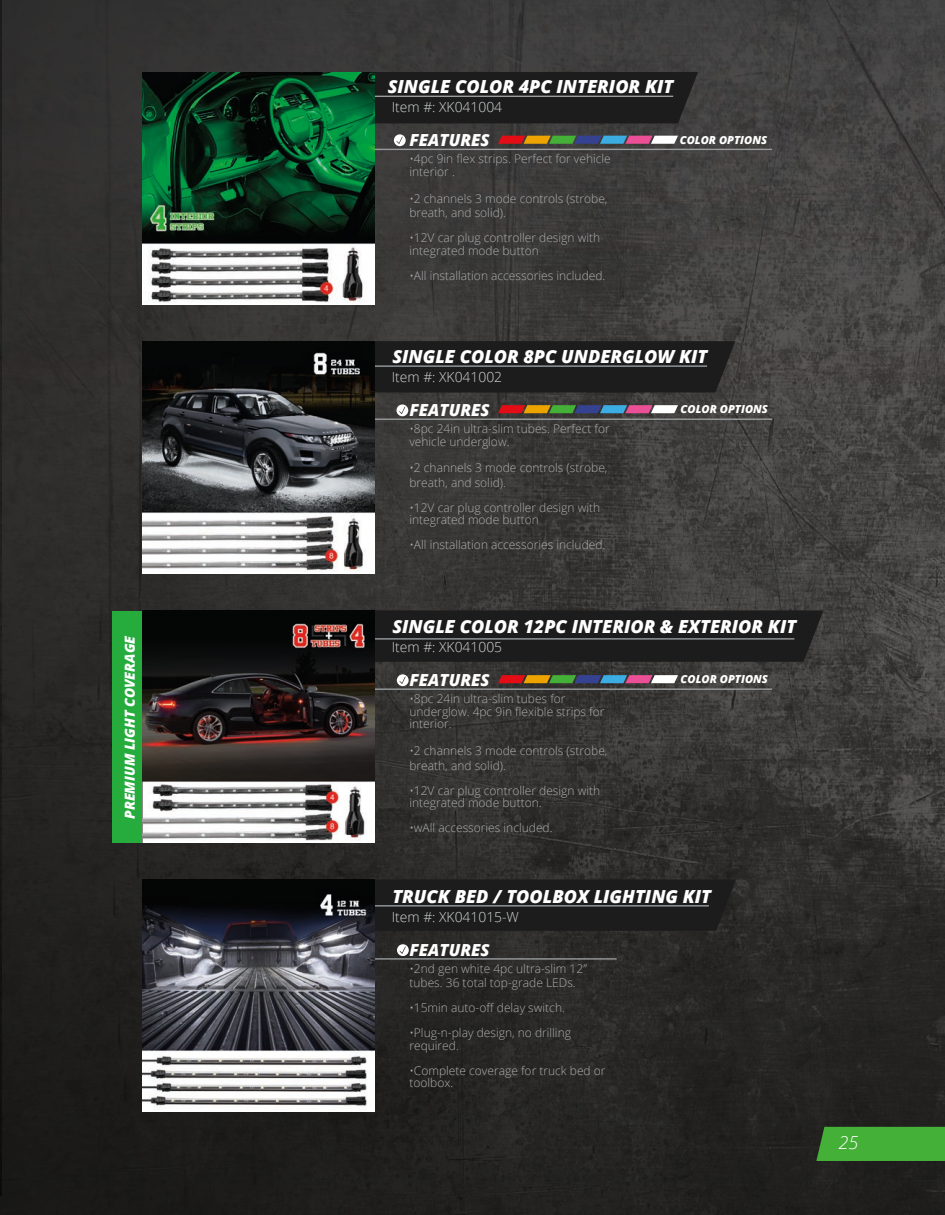
<style>
.page{position:relative;width:945px;height:1215px;background:#fff}
.page>*{position:absolute;margin:0;border:0;box-sizing:border-box;transform-origin:0 0}
.t1{font:italic 800 18px "Open Sans";color:#fff}
.t2{font:italic 300 18px "Open Sans";color:#fff}
.t3{font:italic 800 16.65px "Open Sans";color:#fff}
.t4{font:300 13.8px "Open Sans";color:#d1d6d8}
.t5{font:italic 800 13.8px "Open Sans";color:#fff}
.t6{font:300 12px/12.5px "Open Sans";color:#aeafb0}
.t7{font:italic 800 11.1px "Open Sans";color:#fff}
</style>
<div class="page">
<img style="left:0;top:0;width:945px;height:1215px">
<img style="left:0;top:0;width:1px;height:1195px">
<div style="left:375px;top:72px;width:323px;height:51px;background:#1d1c1c"></div>
<svg style="left:394px;top:134px;width:12px;height:12px"></svg>
<hr style="left:348px;top:96px;width:325px;height:1px;background:#989c9e">
<hr style="left:352px;top:149px;width:420px;height:1px;background:#989c9e">
<img style="left:143px;top:72px;width:232px;height:232px">
<svg style="left:498px;top:136px;width:180px;height:8px"></svg>
<div style="left:375px;top:341px;width:360px;height:52px;background:#1d1c1c"></div>
<svg style="left:396px;top:404px;width:12px;height:12px"></svg>
<hr style="left:352px;top:365px;width:355px;height:2px;background:#989c9e">
<hr style="left:352px;top:419px;width:420px;height:1px;background:#989c9e">
<svg style="left:498px;top:405px;width:180px;height:8px"></svg>
<img style="left:143px;top:341px;width:232px;height:232px">
<div style="left:112px;top:611px;width:31px;height:232px;background:#26ac3d"></div>
<div style="left:375px;top:610px;width:448px;height:52px;background:#1d1c1c"></div>
<svg style="left:397px;top:674px;width:12px;height:12px"></svg>
<hr style="left:352px;top:688px;width:420px;height:2px;background:#989c9e">
<svg style="left:498px;top:675px;width:180px;height:8px"></svg>
<hr style="left:352px;top:638px;width:442px;height:2px;background:#989c9e">
<img style="left:143px;top:610px;width:232px;height:233px">
<div style="left:348px;top:879px;width:388px;height:52px;background:#1d1c1c"></div>
<svg style="left:397px;top:944px;width:12px;height:12px"></svg>
<hr style="left:352px;top:958px;width:265px;height:2px;background:#989c9e">
<hr style="left:352px;top:905px;width:357px;height:2px;background:#989c9e">
<img style="left:143px;top:880px;width:232px;height:232px">
<div style="left:816px;top:1127px;width:129px;height:34px;background:#44b038"></div>
<p class="t5" style="left:119px;top:819px;width:185px;rotate:-90deg">PREMIUM LIGHT COVERAGE</p>
<p class="t1" style="left:388px;top:73px;width:287px">SINGLE COLOR 4PC INTERIOR KIT</p>
<p class="t4" style="left:392px;top:98px;width:112px">Item #: XK041004</p>
<p class="t3" style="left:409px;top:127px;width:82px">FEATURES</p>
<p class="t7" style="left:680px;top:132px;width:89px">COLOR OPTIONS</p>
<p class="t6" style="left:409px;top:153px;width:203px">•4pc 9in flex strips. Perfect for vehicle interior .</p>
<p class="t6" style="left:409px;top:191px;width:200px;line-height:14.4px">•2 channels 3 mode controls (strobe, breath, and solid).</p>
<p class="t6" style="left:409px;top:231px;width:192px">•12V car plug controller design with integrated mode button</p>
<p class="t6" style="left:409px;top:269px;width:198px">•All installation accessories included.</p>
<p class="t1" style="left:392px;top:343px;width:317px">SINGLE COLOR 8PC UNDERGLOW KIT</p>
<p class="t4" style="left:392px;top:367px;width:112px">Item #: XK041002</p>
<p class="t3" style="left:409px;top:397px;width:82px">FEATURES</p>
<p class="t7" style="left:681px;top:401px;width:89px">COLOR OPTIONS</p>
<p class="t6" style="left:409px;top:422px;width:202px">•8pc 24in ultra-slim tubes. Perfect for vehicle underglow.</p>
<p class="t6" style="left:409px;top:461px;width:200px;line-height:14.4px">•2 channels 3 mode controls (strobe, breath, and solid).</p>
<p class="t6" style="left:409px;top:501px;width:192px">•12V car plug controller design with integrated mode button</p>
<p class="t6" style="left:409px;top:538px;width:198px">•All installation accessories included.</p>
<p class="t1" style="left:392px;top:613px;width:406px">SINGLE COLOR 12PC INTERIOR &amp; EXTERIOR KIT</p>
<p class="t4" style="left:392px;top:638px;width:112px">Item #: XK041005</p>
<p class="t3" style="left:409px;top:667px;width:82px">FEATURES</p>
<p class="t7" style="left:681px;top:670px;width:89px">COLOR OPTIONS</p>
<p class="t6" style="left:409px;top:693px;width:197px">•8pc 24in ultra-slim tubes for underglow. 4pc 9in flexible strips for interior.</p>
<p class="t6" style="left:409px;top:743px;width:200px;line-height:14.4px">•2 channels 3 mode controls (strobe, breath, and solid).</p>
<p class="t6" style="left:409px;top:784px;width:192px">•12V car plug controller design with integrated mode button.</p>
<p class="t6" style="left:409px;top:821px;width:145px">•wAll accessories included.</p>
<p class="t1" style="left:392px;top:882px;width:320px">TRUCK BED / TOOLBOX LIGHTING KIT</p>
<p class="t4" style="left:392px;top:907px;width:129px">Item #: XK041015-W</p>
<p class="t3" style="left:409px;top:937px;width:82px">FEATURES</p>
<p class="t6" style="left:409px;top:961px;width:179px;line-height:14.4px">•2nd gen white 4pc ultra-slim 12” tubes. 36 total top-grade LEDs.</p>
<p class="t6" style="left:409px;top:1001px;width:157px">•15min auto-off delay switch.</p>
<p class="t6" style="left:409px;top:1026px;width:163px">•Plug-n-play design, no drilling required.</p>
<p class="t6" style="left:409px;top:1064px;width:198px">•Complete coverage for truck bed or toolbox.</p>
<p class="t2" style="left:838px;top:1131px;width:21px">25</p>
</div>
